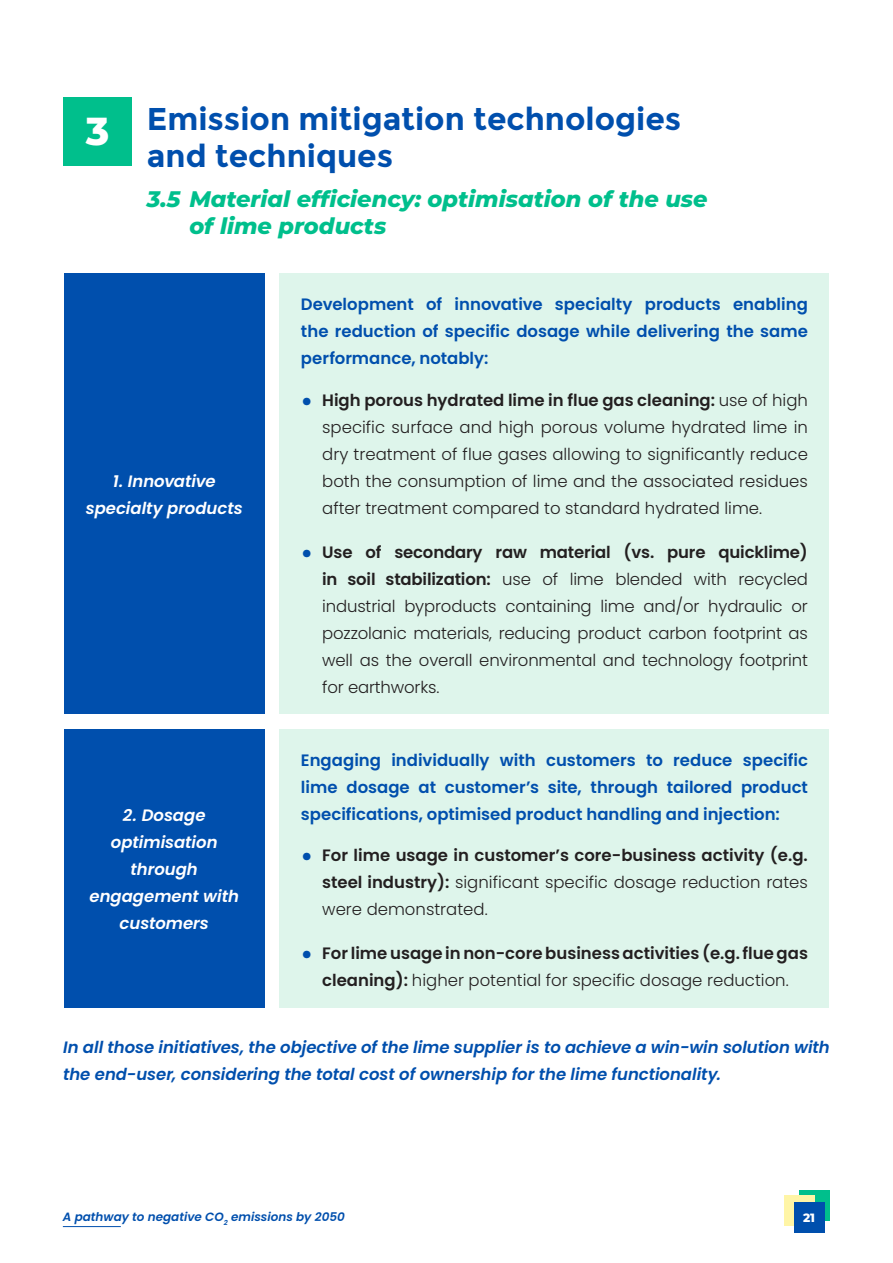
<style>
.page{position:relative;width:893px;height:1263px;background:#fff}
.page>*{position:absolute;margin:0;border:0;box-sizing:border-box;transform-origin:0 0}
.t1{font:800 39px "Montserrat";color:#fff}
.t2{font:700 31.5px/37.5px "Montserrat";color:#004fad}
.t3{font:italic 800 22.5px/27px "Montserrat";color:#00bf8c}
.t4{font:300 16.5px/27px "Poppins";letter-spacing:-.005em;color:#231f20;text-align:justify}
.t5{font:600 16.5px/27px "Poppins";color:#004fad;text-align:justify}
.t6{font:600 16.5px/27px "Poppins";color:#231f20;text-align:justify}
.t7{font:italic 600 16.5px/27px "Poppins";letter-spacing:-.005em;color:#004fad}
.t8{font:italic 600 16.5px/27px "Poppins";letter-spacing:-.005em;color:#fff;text-align:center}
.t9{font:italic 600 12px "Poppins";color:#004fad}
.t10{font:800 12px "Montserrat";color:#fff}
.s1{font-weight:900;font-size:22.5px;color:#004fad}
.s2{font-weight:600}
.s3{font-weight:300}
</style>
<div class="page">
<div style="left:799px;top:1189px;width:31px;height:31px;background:#00bf8c"></div>
<div style="left:784px;top:1195px;width:31px;height:30px;background:#fff5a6"></div>
<div style="left:794px;top:1202px;width:31px;height:31px;background:#004fad"></div>
<hr style="left:63px;top:1226px;width:58px;height:1px;background:#004fad">
<div style="left:64px;top:98px;width:68px;height:68px;background:#00bf8c"></div>
<div style="left:64px;top:273px;width:201px;height:441px;background:#004fad"></div>
<div style="left:64px;top:729px;width:201px;height:278px;background:#004fad"></div>
<div style="left:280px;top:273px;width:549px;height:441px;background:#def5eb"></div>
<div style="left:280px;top:729px;width:549px;height:278px;background:#def5eb"></div>
<h1 class="t1" style="left:86px;top:105px;width:25px">3</h1>
<h2 class="t2" style="left:147px;top:100px;width:536px">Emission mitigation technologies and techniques</h2>
<h3 class="t3" style="left:189px;top:185px;width:520px;text-indent:-43px">3.5 Material efficiency: optimisation of the use of lime products</h3>
<p class="t8" style="left:86px;top:468px;width:158px">1. Innovative specialty products</p>
<p class="t8" style="left:90px;top:802px;width:151px">2. Dosage optimisation through engagement with customers</p>
<p class="t5" style="left:301px;top:291px;width:508px">Development of innovative specialty products enabling the reduction of specific dosage while delivering the same performance, notably:</p>
<p class="t4" style="left:322px;top:386px;width:487px;text-indent:-21px"><span class="s1">•</span> <span class="s2">High porous hydrated lime in flue gas cleaning:</span> use of high specific surface and high porous volume hydrated lime in dry treatment of flue gases allowing to significantly reduce both the consumption of lime and the associated residues after treatment compared to standard hydrated lime.</p>
<p class="t4" style="left:322px;top:538px;width:487px;text-indent:-21px"><span class="s1">•</span> <span class="s2">Use of secondary raw material (vs. pure quicklime) in soil stabilization:</span> use of lime blended with recycled industrial byproducts containing lime and/or hydraulic or pozzolanic materials, reducing product carbon footprint as well as the overall environmental and technology footprint for earthworks.</p>
<p class="t5" style="left:301px;top:747px;width:508px">Engaging individually with customers to reduce specific lime dosage at customer’s site, through tailored product specifications, optimised product handling and injection:</p>
<p class="t6" style="left:322px;top:842px;width:487px;text-indent:-21px"><span class="s1">•</span> For lime usage in customer’s core-business activity (e.g. steel industry): <span class="s3">significant specific dosage reduction rates were demonstrated.</span></p>
<p class="t6" style="left:301px;top:940px;width:508px;text-align:center"><span class="s1">•</span> For lime usage in non-core business activities (e.g. flue gas cleaning): <span class="s3">higher potential for specific dosage reduction.</span></p>
<p class="t7" style="left:63px;top:1034px;width:768px">In all those initiatives, the objective of the lime supplier is to achieve a win-win solution with the end-user, considering the total cost of ownership for the lime functionality.</p>
<p class="t9" style="left:63px;top:1209px;width:284px">A pathway to negative CO<sub>2</sub> emissions by 2050</p>
<p class="t10" style="left:803px;top:1210px;width:14px">21</p>
</div>
